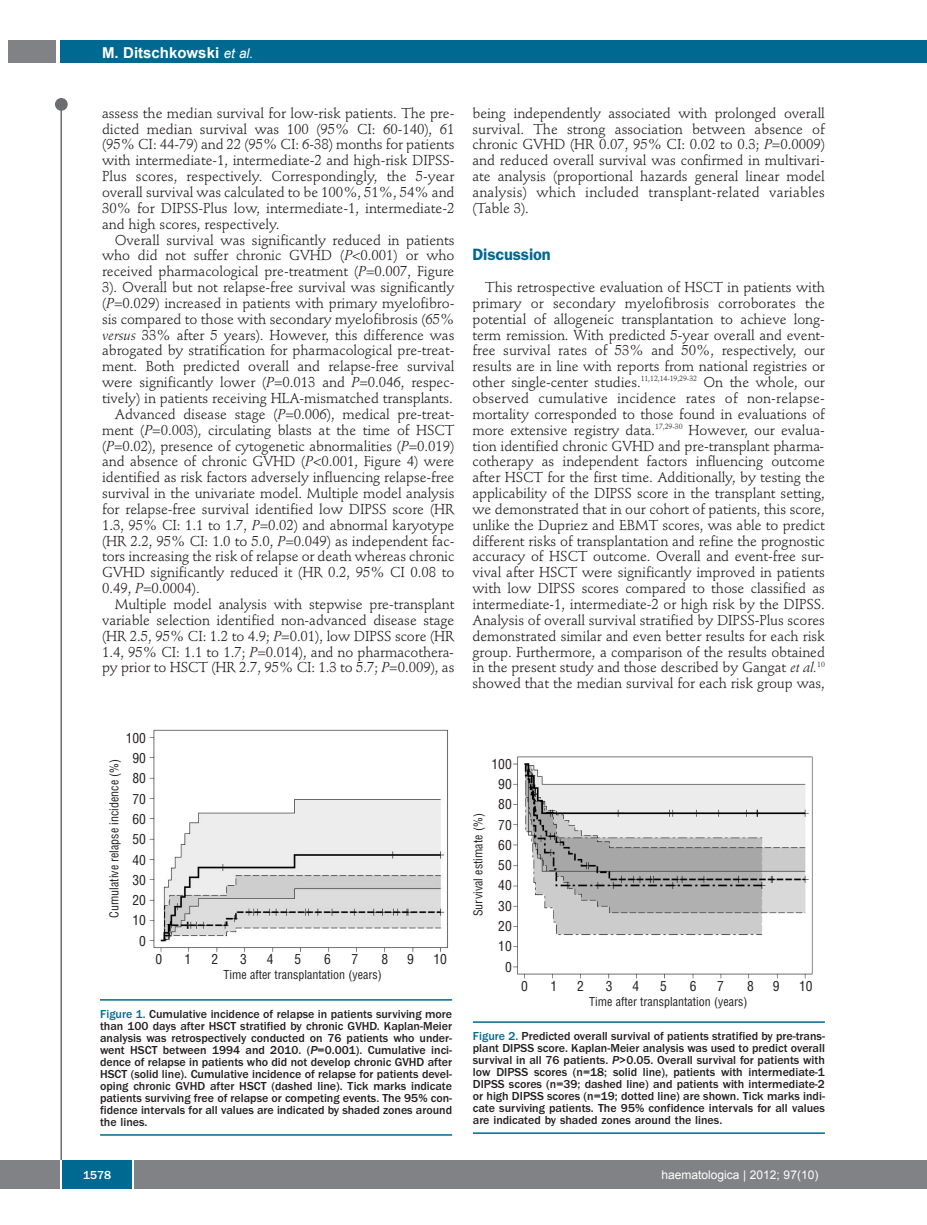
<style>
.page{position:relative;width:927px;height:1225px;background:#fff}
.page>*{position:absolute;margin:0;border:0;box-sizing:border-box;transform-origin:0 0}
.t1{font:600 16.5px "Franklin Gothic";letter-spacing:-.01em;color:#006991}
.t2{font:700 15px "Arial";color:#fff}
.t3{font:14.25px/15.9px "Stempel Schneidler";letter-spacing:-.005em;color:#231f20;text-align:justify}
.t4{font:condensed 13.5px/20.2px "Helvetica";color:#231f20;text-align:right}
.t5{font:500 12px/12px "Franklin Gothic";color:#231f20;text-align:justify}
.t6{font:condensed 12px "Helvetica";color:#231f20}
.t7{font:12px "Arial";color:#fff}
.t8{font:500 12px "Franklin Gothic";color:#fff}
.s1{font-weight:400;font-style:italic;font-size:13.5px}
.s2{font-style:italic}
.s3{color:#006991}
</style>
<div class="page">
<div style="left:911px;top:40px;width:16px;height:22px;background:#006991"></div>
<div style="left:910px;top:1160px;width:17px;height:28px;background:#808285"></div>
<div style="left:55px;top:98px;width:13px;height:13px;background:#6c6d70;border-radius:50%"></div>
<hr style="left:60px;top:101px;width:2px;height:1061px;background:#6c6d70">
<div style="left:60px;top:40px;width:852px;height:22px;background:#006991"></div>
<div style="left:9px;top:40px;width:47px;height:22px;background:#808285"></div>
<div style="left:0;top:1160px;width:911px;height:28px;background:#808285"></div>
<div style="left:62px;top:1160px;width:71px;height:28px;background:#006991"></div>
<hr style="left:60px;top:1160px;width:2px;height:28px;background:#fff">
<svg style="left:133px;top:1160px;width:1px;height:28px"></svg>
<img style="left:149px;top:729px;width:299px;height:224px">
<img style="left:513px;top:756px;width:300px;height:223px">
<hr style="left:100px;top:999px;width:352px;height:1px;background:#006991">
<hr style="left:100px;top:1134px;width:352px;height:1px;background:#006991">
<hr style="left:473px;top:1021px;width:352px;height:1px;background:#006991">
<hr style="left:473px;top:1132px;width:352px;height:2px;background:#006991">
<p class="t2" style="left:102px;top:44px;width:153px">m. Ditschkowski <span class="s1">et al.</span></p>
<p class="t3" style="left:102px;top:106px;width:354px">assess the median survival for low-risk patients. The pre&shy;dicted median survival was 100 (95% CI: 60-140), 61 (95% CI: 44-79) and 22 (95% CI: 6-38) months for patients with intermediate-1, intermediate-2 and high-risk DIPSS-Plus scores, respectively. Correspondingly, the 5-year overall survival was calculated to be 100%, 51%, 54% and 30% for DIPSS-Plus low, intermediate-1, intermediate-2 and high scores, respectively.</p>
<p class="t3" style="left:115px;top:233px;width:341px">Overall survival was significantly reduced in patients</p>
<p class="t3" style="left:102px;top:249px;width:354px">who did not suffer chronic GVHD (<span class="s2">P</span>&lt;0.001) or who</p>
<p class="t3" style="left:102px;top:265px;width:354px">received pharmacological pre-treatment (<span class="s2">P</span>=0.007, Figure</p>
<p class="t3" style="left:102px;top:280px;width:354px">3). Overall but not relapse-free survival was significantly</p>
<p class="t3" style="left:102px;top:296px;width:354px">(<span class="s2">P</span>=0.029) increased in patients with primary myelofibro-</p>
<p class="t3" style="left:102px;top:312px;width:354px">sis compared to those with secondary myelofibrosis (65%</p>
<p class="t3" style="left:102px;top:328px;width:354px"><span class="s2">versus</span> 33% after 5 years). However, this difference was</p>
<p class="t3" style="left:102px;top:344px;width:354px">abrogated by stratification for pharmacological pre-treat-</p>
<p class="t3" style="left:102px;top:360px;width:354px">ment. Both predicted overall and relapse-free survival</p>
<p class="t3" style="left:102px;top:376px;width:354px">were significantly lower (<span class="s2">P</span>=0.013 and <span class="s2">P</span>=0.046, respec-</p>
<p class="t3" style="left:102px;top:391px;width:352px">tively) in patients receiving HLA-mismatched transplants.</p>
<p class="t3" style="left:115px;top:407px;width:341px">Advanced disease stage (<span class="s2">P</span>=0.006), medical pre-treat-</p>
<p class="t3" style="left:102px;top:423px;width:354px">ment (<span class="s2">P</span>=0.003), circulating blasts at the time of HSCT</p>
<p class="t3" style="left:102px;top:439px;width:354px">(<span class="s2">P</span>=0.02), presence of cytogenetic abnormalities (<span class="s2">P</span>=0.019)</p>
<p class="t3" style="left:102px;top:455px;width:354px">and absence of chronic GVHD (<span class="s2">P</span>&lt;0.001, Figure 4) were</p>
<p class="t3" style="left:102px;top:471px;width:354px">identified as risk factors adversely influencing relapse-free</p>
<p class="t3" style="left:102px;top:486px;width:354px">survival in the univariate model. Multiple model analysis</p>
<p class="t3" style="left:102px;top:502px;width:354px">for relapse-free survival identified low DIPSS score (HR</p>
<p class="t3" style="left:102px;top:518px;width:354px">1.3, 95% CI: 1.1 to 1.7, <span class="s2">P</span>=0.02) and abnormal karyotype</p>
<p class="t3" style="left:102px;top:534px;width:354px">(HR 2.2, 95% CI: 1.0 to 5.0, <span class="s2">P</span>=0.049) as independent fac-</p>
<p class="t3" style="left:102px;top:550px;width:354px">tors increasing the risk of relapse or death whereas chronic</p>
<p class="t3" style="left:102px;top:566px;width:354px">GVHD significantly reduced it (HR 0.2, 95% CI 0.08 to</p>
<p class="t3" style="left:102px;top:581px;width:99px">0.49, <span class="s2">P</span>=0.0004).</p>
<p class="t3" style="left:115px;top:597px;width:341px">Multiple model analysis with stepwise pre-transplant</p>
<p class="t3" style="left:102px;top:613px;width:354px">variable selection identified non-advanced disease stage</p>
<p class="t3" style="left:102px;top:629px;width:354px">(HR 2.5, 95% CI: 1.2 to 4.9; <span class="s2">P</span>=0.01), low DIPSS score (HR</p>
<p class="t3" style="left:102px;top:645px;width:353px">1.4, 95% CI: 1.1 to 1.7; <span class="s2">P</span>=0.014), and no pharmacothera-</p>
<p class="t3" style="left:102px;top:661px;width:354px">py prior to HSCT (HR 2.7, 95% CI: 1.3 to 5.7; <span class="s2">P</span>=0.009), as</p>
<p class="t4" style="left:126px;top:728px;width:22px">100<br>90<br>80<br>70<br>60<br>50<br>40<br>30<br>20<br>10<br>0</p>
<p class="t6" style="left:107px;top:917px;width:161px;rotate:-90deg">Cumulative relapse incidence (%)</p>
<p class="t4" style="left:155px;top:949px;width:8px">0</p>
<p class="t4" style="left:185px;top:949px;width:8px">1</p>
<p class="t4" style="left:211px;top:949px;width:8px">2</p>
<p class="t4" style="left:240px;top:949px;width:8px">3</p>
<p class="t4" style="left:267px;top:949px;width:8px">4</p>
<p class="t4" style="left:294px;top:949px;width:8px">5</p>
<p class="t4" style="left:324px;top:949px;width:8px">6</p>
<p class="t4" style="left:351px;top:949px;width:8px">7</p>
<p class="t4" style="left:382px;top:949px;width:8px">8</p>
<p class="t4" style="left:407px;top:949px;width:8px">9</p>
<p class="t4" style="left:433px;top:949px;width:15px">10</p>
<p class="t6" style="left:224px;top:968px;width:160px">Time after transplantation (years)</p>
<p class="t5" style="left:100px;top:1008px;width:354px"><span class="s3">Figure 1.</span> Cumulative incidence of relapse in patients surviving more than 100 days after HSCT stratified by chronic GVHD. Kaplan-Meier analysis was retrospectively conducted on 76 patients who under&shy;went HSCT between 1994 and 2010. (<span class="s2">P</span>=0.001). Cumulative inci&shy;dence of relapse in patients who did not develop chronic GVHD after HSCT (solid line). Cumulative incidence of relapse for patients devel&shy;oping chronic GVHD after HSCT (dashed line). Tick marks indicate patients surviving free of relapse or competing events. The 95% con&shy;fidence intervals for all values are indicated by shaded zones around the lines.</p>
<p class="t3" style="left:472px;top:106px;width:354px">being independently associated with prolonged overall survival. The strong association between absence of chronic GVHD (HR 0.07, 95% CI: 0.02 to 0.3; <span class="s2">P</span>=0.0009) and reduced overall survival was confirmed in multivari&shy;ate analysis (proportional hazards general linear model analysis) which included transplant-related variables (Table 3).</p>
<p class="t1" style="left:472px;top:249px;width:80px">Discussion</p>
<p class="t3" style="left:472px;top:280px;width:354px;text-indent:13px">This retrospective evaluation of HSCT in patients with primary or secondary myelofibrosis corroborates the potential of allogeneic transplantation to achieve long&shy;term remission. With predicted 5-year overall and event&shy;free survival rates of 53% and 50%, respectively, our results are in line with reports from national registries or other single-center studies.<sup>11,12,14-19,29-32</sup> On the whole, our observed cumulative incidence rates of non-relapse&shy;mortality corresponded to those found in evaluations of more extensive registry data.<sup>17,29-30</sup> However, our evalua&shy;tion identified chronic GVHD and pre-transplant pharma&shy;cotherapy as independent factors influencing outcome after HSCT for the first time. Additionally, by testing the applicability of the DIPSS score in the transplant setting, we demonstrated that in our cohort of patients, this score, unlike the Dupriez and EBMT scores, was able to predict different risks of transplantation and refine the prognostic accuracy of HSCT outcome. Overall and event-free sur&shy;vival after HSCT were significantly improved in patients with low DIPSS scores compared to those classified as intermediate-1, intermediate-2 or high risk by the DIPSS.<br>Analysis of overall survival stratified by DIPSS-Plus scores demonstrated similar and even better results for each risk group. Furthermore, a comparison of the results obtained in the present study and those described by Gangat <span class="s2">et al.</span><sup>10 </sup>showed that the median survival for each risk group was,</p>
<p class="t4" style="left:491px;top:754px;width:22px">100<br>90<br>80<br>70<br>60<br>50<br>40<br>30<br>20<br>10<br>0</p>
<p class="t6" style="left:471px;top:916px;width:104px;rotate:-90deg">Survival estimate (%)</p>
<p class="t4" style="left:521px;top:976px;width:8px">0</p>
<p class="t4" style="left:550px;top:976px;width:8px">1</p>
<p class="t4" style="left:577px;top:976px;width:8px">2</p>
<p class="t4" style="left:606px;top:976px;width:8px">3</p>
<p class="t4" style="left:632px;top:976px;width:8px">4</p>
<p class="t4" style="left:660px;top:976px;width:8px">5</p>
<p class="t4" style="left:690px;top:976px;width:8px">6</p>
<p class="t4" style="left:717px;top:976px;width:8px">7</p>
<p class="t4" style="left:747px;top:976px;width:8px">8</p>
<p class="t4" style="left:773px;top:976px;width:8px">9</p>
<p class="t4" style="left:799px;top:976px;width:15px">10</p>
<p class="t6" style="left:589px;top:994px;width:160px">Time after transplantation (years)</p>
<p class="t5" style="left:473px;top:1031px;width:354px"><span class="s3">Figure 2.</span> Predicted overall survival of patients stratified by pre-trans&shy;plant DIPSS score. Kaplan-Meier analysis was used to predict overall survival in all 76 patients. <span class="s2">P</span>&gt;0.05. Overall survival for patients with low DIPSS scores (n=18; solid line), patients with intermediate-1<br>DIPSS scores (n=39; dashed line) and patients with intermediate-2 or high DIPSS scores (n=19; dotted line) are shown. Tick marks indi&shy;cate surviving patients. The 95% confidence intervals for all values are indicated by shaded zones around the lines.</p>
<p class="t8" style="left:83px;top:1171px;width:30px">1578</p>
<p class="t7" style="left:661px;top:1168px;width:158px">haematologica | 2012; 97(10)</p>
</div>
